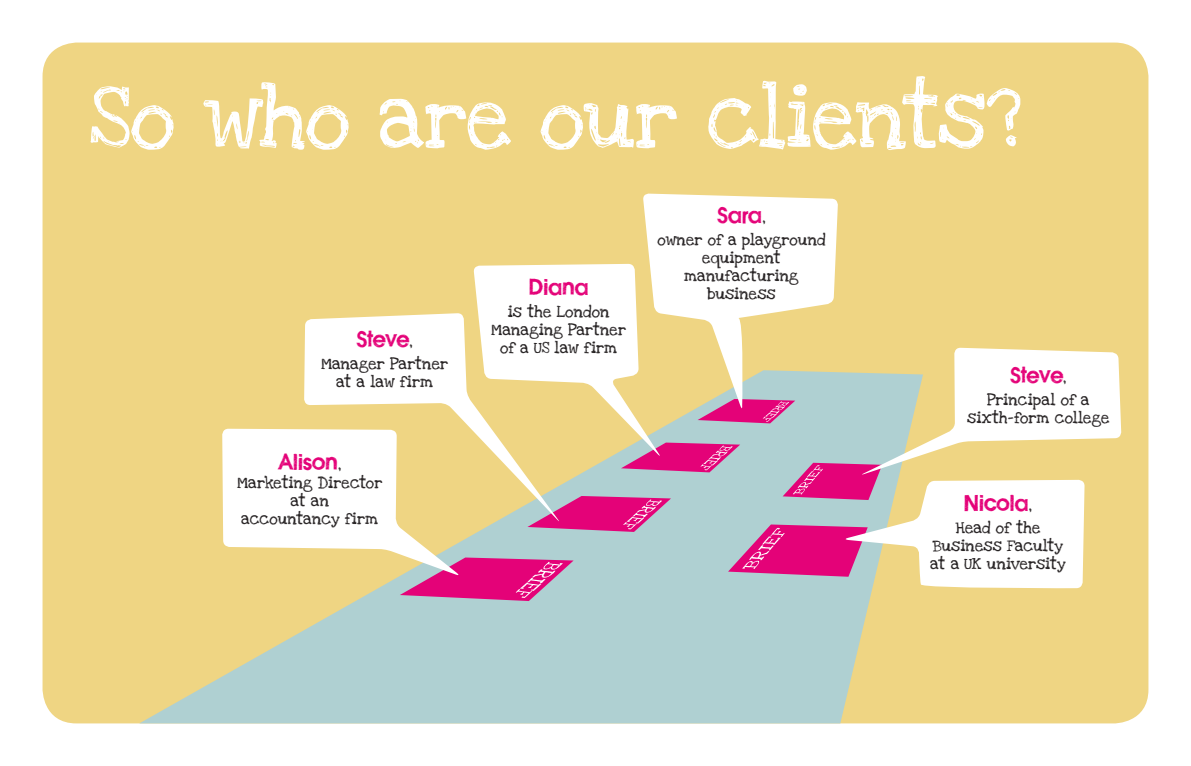
<style>
.page{position:relative;width:1191px;height:766px;background:#fff}
.page>*{position:absolute;margin:0;border:0;box-sizing:border-box;transform-origin:0 0}
.t1{font:64.65px "Love Ya Like A Sister";letter-spacing:-.015em;color:#fff}
.t2{font:24px "Fat Bat Alt";color:#e40278}
.t3{font:12px/18px "Love Ya Like A Sister";color:#231f20;text-align:center}
.s1{font-family:"Love Ya Like A Sister";font-size:12px;color:#231f20}
</style>
<div class="page">
<div style="left:43px;top:43px;width:1105px;height:680px;background:#efd583;border-radius:34px"></div>
<svg style="left:140px;top:601px;width:730px;height:122px;fill:#afd0d2"></svg>
<svg style="left:643px;top:193px;width:195px;height:154px;fill:#fff"></svg>
<svg style="left:473px;top:264px;width:189px;height:83px;background:#fcf8eb"></svg>
<svg style="left:304px;top:313px;width:257px;height:34px;background:#fcf9ef"></svg>
<svg style="left:222px;top:347px;width:899px;height:254px"></svg>
<p class="t1" style="left:89px;top:71px;width:933px">So who are our clients?</p>
<p class="t2" style="left:356px;top:325px;width:58px">Steve<span class="s1">,</span></p>
<p class="t3" style="left:321px;top:356px;width:129px">Manager Partner at a law firm</p>
<p class="t2" style="left:278px;top:448px;width:65px">Alison<span class="s1">,</span></p>
<p class="t3" style="left:237px;top:474px;width:147px">Marketing Director at an<br>accountancy firm</p>
<p class="t2" style="left:529px;top:273px;width:61px">Diana</p>
<p class="t3" style="left:491px;top:304px;width:137px">is the London<br>Managing Partner of a US law firm</p>
<p class="t2" style="left:717px;top:201px;width:50px">Sara<span class="s1">,</span></p>
<p class="t3" style="left:657px;top:232px;width:170px">owner of a playground equipment manufacturing business</p>
<p class="t2" style="left:1010px;top:361px;width:58px">Steve<span class="s1">,</span></p>
<p class="t3" style="left:967px;top:391px;width:144px">Principal of a sixth-form college</p>
<p class="t2" style="left:963px;top:489px;width:70px">Nicola<span class="s1">,</span></p>
<p class="t3" style="left:930px;top:519px;width:137px">Head of the<br>Business Faculty at a UK university</p>
</div>
